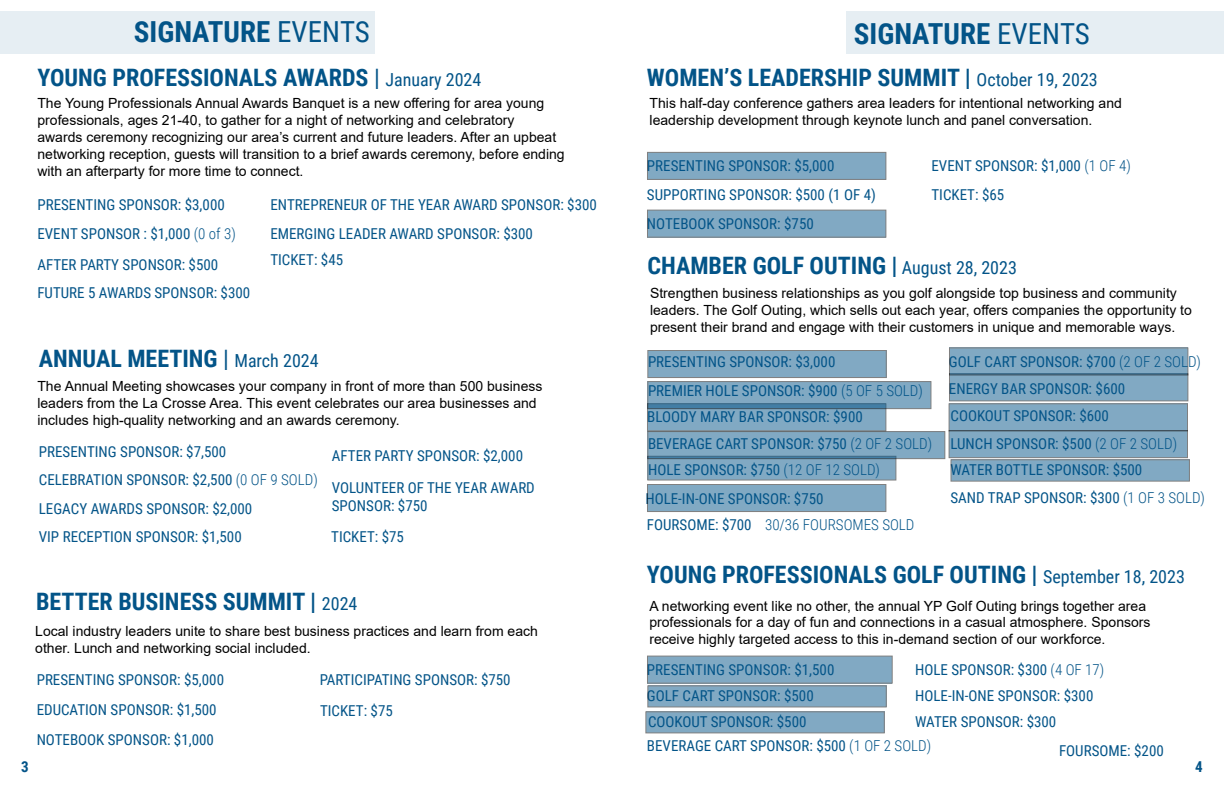
<style>
.page{position:relative;width:1224px;height:792px;background:#fff}
.page>*{position:absolute;margin:0;border:0;box-sizing:border-box;transform-origin:0 0}
.t1{font:700 29px "Roboto Condensed";color:#035488}
.t2{font:700 24px "Roboto Condensed";color:#035488}
.t3{font:15px/26px "Roboto Condensed";color:#035488}
.t4{font:300 15px "Roboto Condensed";color:#035488}
.t5{font:700 15px "Roboto Condensed";color:#035488}
.t6{font:14px/16.8px "Arial";color:#000}
.s1{font-weight:400}
.s2{font-weight:400;font-size:18px}
.s3{font-weight:300}
</style>
<div class="page">
<div style="left:847px;top:12px;width:377px;height:42px;background:#e6eef3"></div>
<div style="left:0;top:12px;width:374px;height:42px;background:#e6eef3"></div>
<div style="left:949px;top:374px;width:239px;height:27px;background:#81a9c3"></div>
<div style="left:647px;top:485px;width:239px;height:27px;background:#81a9c3"></div>
<div style="left:646px;top:712px;width:238px;height:21px;background:#81a9c3"></div>
<div style="left:647px;top:152px;width:239px;height:27px;background:#81a9c3"></div>
<div style="left:647px;top:210px;width:239px;height:27px;background:#81a9c3"></div>
<svg style="left:647px;top:404px;width:239px;height:27px;fill:#81a9c3"></svg>
<div style="left:648px;top:351px;width:238px;height:27px;background:#81a9c3"></div>
<div style="left:949px;top:431px;width:239px;height:27px;background:#81a9c3"></div>
<div style="left:647px;top:656px;width:245px;height:27px;background:#81a9c3"></div>
<svg style="left:648px;top:456px;width:248px;height:24px;fill:#81a9c3"></svg>
<svg style="left:649px;top:433px;width:294px;height:24px;fill:#81a9c3"></svg>
<svg style="left:649px;top:383px;width:280px;height:24px;fill:#81a9c3"></svg>
<div style="left:648px;top:686px;width:238px;height:21px;background:#81a9c3"></div>
<div style="left:951px;top:460px;width:238px;height:21px;background:#81a9c3"></div>
<div style="left:949px;top:404px;width:239px;height:27px;background:#81a9c3"></div>
<div style="left:949px;top:348px;width:239px;height:27px;background:#81a9c3"></div>
<h1 class="t1" style="left:134px;top:11px;width:238px">SIGNATURE <span class="s1">EVENTS</span></h1>
<h2 class="t2" style="left:37px;top:61px;width:446px">YOUNG PROFESSIONALS AWARDS <span class="s1">|</span> <span class="s2">January 2024</span></h2>
<p class="t6" style="left:37px;top:95px;width:529px">The Young Professionals Annual Awards Banquet is a new offering for area young professionals, ages 21-40, to gather for a night of networking and celebratory<br>awards ceremony recognizing our area’s current and future leaders. After an upbeat networking reception, guests will transition to a brief awards ceremony, before ending with an afterparty for more time to connect.</p>
<p class="t3" style="left:37px;top:190px;width:200px;line-height:29.1px">PRESENTING SPONSOR: $3,000<br>EVENT SPONSOR : $1,000 <span class="s3">(0 of 3)</span></p>
<p class="t3" style="left:37px;top:251px;width:182px">AFTER PARTY SPONSOR: $500</p>
<p class="t3" style="left:37px;top:280px;width:214px">FUTURE 5 AWARDS SPONSOR: $300</p>
<p class="t3" style="left:270px;top:190px;width:328px;line-height:29.1px">ENTREPRENEUR OF THE YEAR AWARD SPONSOR: $300<br>EMERGING LEADER AWARD SPONSOR: $300</p>
<p class="t3" style="left:270px;top:246px;width:74px">TICKET: $45</p>
<h2 class="t2" style="left:39px;top:342px;width:281px">ANNUAL MEETING <span class="s1">|</span> <span class="s2">March 2024</span></h2>
<p class="t6" style="left:37px;top:378px;width:507px">The Annual Meeting showcases your company in front of more than 500 business leaders from the La Crosse Area. This event celebrates our area businesses and includes high-quality networking and an awards ceremony.</p>
<p class="t3" style="left:39px;top:438px;width:189px">PRESENTING SPONSOR: $7,500</p>
<p class="t3" style="left:39px;top:465px;width:280px;line-height:28.6px">CELEBRATION SPONSOR: $2,500 <span class="s3">(0 OF 9 SOLD)<br></span>LEGACY AWARDS SPONSOR: $2,000</p>
<p class="t3" style="left:332px;top:442px;width:193px">AFTER PARTY SPONSOR: $2,000</p>
<p class="t3" style="left:332px;top:478px;width:204px;line-height:18px">VOLUNTEER OF THE YEAR AWARD<br>SPONSOR: $750</p>
<p class="t3" style="left:39px;top:523px;width:204px">VIP RECEPTION SPONSOR: $1,500</p>
<p class="t3" style="left:331px;top:523px;width:74px">TICKET: $75</p>
<h2 class="t2" style="left:36px;top:585px;width:323px">BETTER BUSINESS SUMMIT | <span class="s2">2024</span></h2>
<p class="t6" style="left:35px;top:623px;width:504px">Local industry leaders unite to share best business practices and learn from each other. Lunch and networking social included.</p>
<p class="t3" style="left:37px;top:665px;width:189px;line-height:29.8px">PRESENTING SPONSOR: $5,000<br>EDUCATION SPONSOR: $1,500</p>
<p class="t3" style="left:320px;top:666px;width:192px">PARTICIPATING SPONSOR: $750</p>
<p class="t3" style="left:320px;top:698px;width:74px">TICKET: $75</p>
<p class="t3" style="left:37px;top:726px;width:179px">NOTEBOOK SPONSOR: $1,000</p>
<h1 class="t1" style="left:854px;top:13px;width:238px">SIGNATURE <span class="s1">EVENTS</span></h1>
<h2 class="t2" style="left:647px;top:61px;width:452px">WOMEN’S LEADERSHIP SUMMIT | <span class="s2">October 19, 2023</span></h2>
<p class="t6" style="left:650px;top:95px;width:474px">This half-day conference gathers area leaders for intentional networking and leadership development through keynote lunch and panel conversation.</p>
<p class="t3" style="left:647px;top:152px;width:189px">PRESENTING SPONSOR: $5,000</p>
<p class="t3" style="left:931px;top:152px;width:201px">EVENT SPONSOR: $1,000 <span class="s3">(1 OF 4)</span></p>
<p class="t3" style="left:647px;top:181px;width:230px">SUPPORTING SPONSOR: $500 (1 OF 4)</p>
<p class="t3" style="left:931px;top:181px;width:74px">TICKET: $65</p>
<p class="t3" style="left:647px;top:210px;width:168px">NOTEBOOK SPONSOR: $750</p>
<h2 class="t2" style="left:647px;top:249px;width:371px">CHAMBER GOLF OUTING | <span class="s2">August 28, 2023</span></h2>
<p class="t6" style="left:650px;top:285px;width:543px">Strengthen business relationships as you golf alongside top business and community leaders. The Golf Outing, which sells out each year, offers companies the opportunity to present their brand and engage with their customers in unique and memorable ways.</p>
<p class="t3" style="left:648px;top:348px;width:189px">PRESENTING SPONSOR: $3,000</p>
<p class="t3" style="left:949px;top:348px;width:254px">GOLF CART SPONSOR: $700 <span class="s3">(2 OF 2 SOLD)</span></p>
<p class="t3" style="left:648px;top:377px;width:276px">PREMIER HOLE SPONSOR: $900 <span class="s3">(5 OF 5 SOLD)</span></p>
<p class="t3" style="left:949px;top:375px;width:178px">ENERGY BAR SPONSOR: $600</p>
<p class="t3" style="left:647px;top:404px;width:217px">BLOODY MARY BAR SPONSOR: $900</p>
<p class="t3" style="left:951px;top:402px;width:160px">COOKOUT SPONSOR: $600</p>
<p class="t3" style="left:648px;top:430px;width:286px">BEVERAGE CART SPONSOR: $750 <span class="s3">(2 OF 2 SOLD)</span></p>
<p class="t3" style="left:950px;top:430px;width:228px">LUNCH SPONSOR: $500 <span class="s3">(2 OF 2 SOLD)</span></p>
<p class="t3" style="left:648px;top:456px;width:233px">HOLE SPONSOR: $750 <span class="s3">(12 OF 12 SOLD)</span></p>
<p class="t3" style="left:950px;top:456px;width:193px">WATER BOTTLE SPONSOR: $500</p>
<p class="t3" style="left:645px;top:485px;width:180px">HOLE-IN-ONE SPONSOR: $750</p>
<p class="t3" style="left:951px;top:484px;width:256px">SAND TRAP SPONSOR: $300 <span class="s3">(1 OF 3 SOLD)</span></p>
<p class="t3" style="left:647px;top:511px;width:106px">FOURSOME: $700</p>
<p class="t4" style="left:765px;top:514px;width:151px">30/36 FOURSOMES SOLD</p>
<h2 class="t2" style="left:647px;top:557px;width:539px">YOUNG PROFESSIONALS GOLF OUTING | <span class="s2">September 18, 2023</span></h2>
<p class="t6" style="left:649px;top:597px;width:503px">A networking event like no other, the annual YP Golf Outing brings together area professionals for a day of fun and connections in a casual atmosphere. Sponsors receive highly targeted access to this in-demand section of our workforce.</p>
<p class="t3" style="left:647px;top:656px;width:189px">PRESENTING SPONSOR: $1,500<br>GOLF CART SPONSOR: $500<br>COOKOUT SPONSOR: $500</p>
<p class="t3" style="left:647px;top:732px;width:286px">BEVERAGE CART SPONSOR: $500 <span class="s3">(1 OF 2 SOLD)</span></p>
<p class="t3" style="left:915px;top:656px;width:191px;line-height:26.3px">HOLE SPONSOR: $300 <span class="s3">(4 OF 17)<br></span>HOLE-IN-ONE SPONSOR: $300</p>
<p class="t3" style="left:915px;top:708px;width:143px">WATER SPONSOR: $300</p>
<p class="t3" style="left:1059px;top:737px;width:106px">FOURSOME: $200</p>
<p class="t5" style="left:21px;top:756px;width:9px">3</p>
<p class="t5" style="left:1195px;top:756px;width:9px">4</p>
</div>
